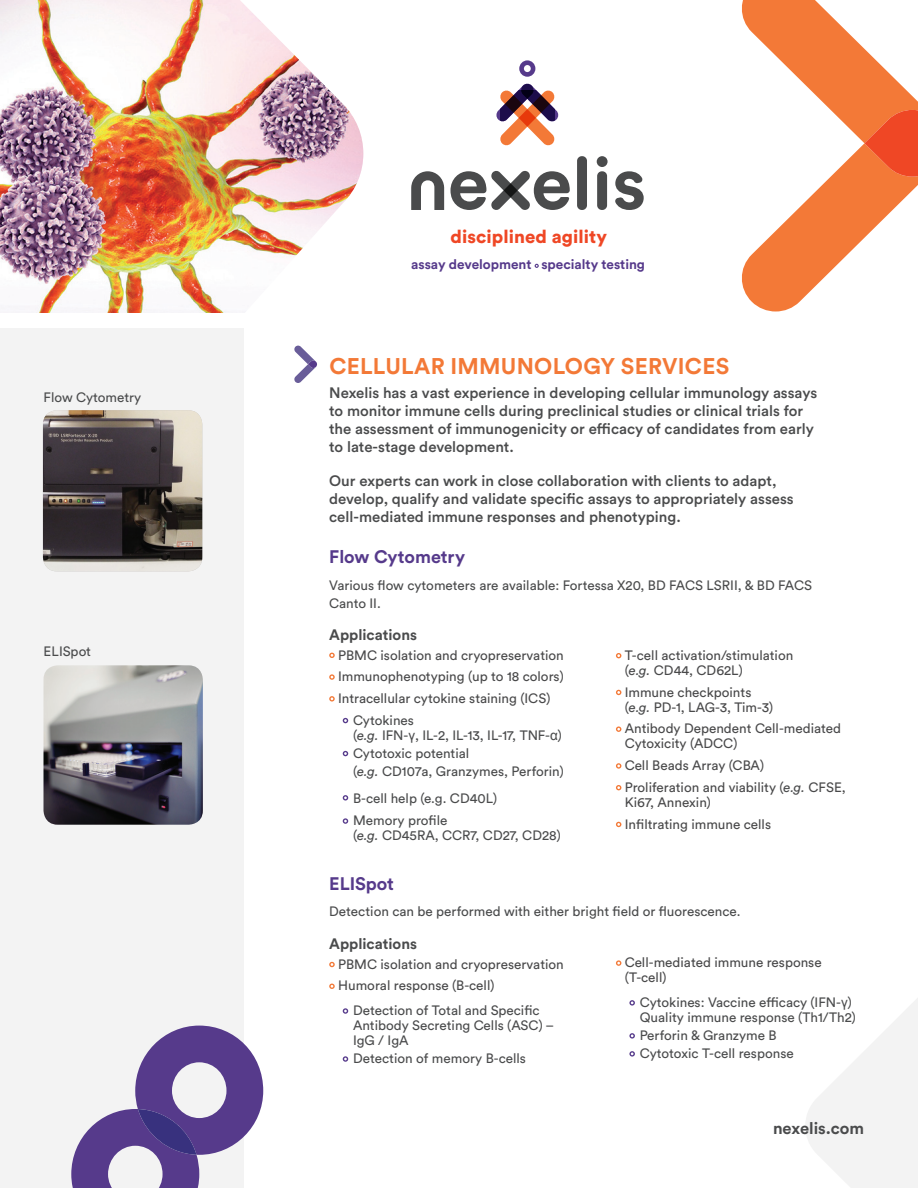
<style>
.page{position:relative;width:918px;height:1188px;background:#fff}
.page>*{position:absolute;margin:0;border:0;box-sizing:border-box;transform-origin:0 0}
.Gros_titre_orange{font:700 22.5px "Circular Std";letter-spacing:.01em;color:#f37937}
.t1{font:900 18.45px "Circular Std";letter-spacing:.005em;color:#ef4725}
.texte{font:700 18px "Circular Std";color:#563a8b}
.texte-2{font:700 16.5px "Circular Std";color:#4a4b4c}
.sous-titre{font:500 15px/18px "Circular Std";color:#4a4b4c}
.Style_de_paragraphe{font:700 15px "Circular Std";color:#4a4b4c}
.texte-3{font:13.5px/15px "Circular Std";color:#4a4b4c}
.Style_de_paragraphe-2{font:13.5px/15px "Circular Std";color:#49494a}
.t2{font:700 13.5px "Circular Std";color:#563a8b}
.s1{font-style:italic}
.s2{font-family:"Arial"}
.s3{font-style:italic;color:#4a4b4c}
</style>
<div class="page">
<img style="left:0;top:0;width:363px;height:570px">
<div style="left:0;top:314px;width:243px;height:874px;background:#f3f3f3"></div>
<div style="left:0;top:314px;width:275px;height:14px;background:#fff"></div>
<svg style="left:742px;top:0;width:176px;height:312px"></svg>
<svg style="left:496px;top:84px;width:62px;height:61px"></svg>
<svg style="left:519px;top:60px;width:16px;height:17px"></svg>
<svg style="left:615px;top:171px;width:29px;height:39px"></svg>
<svg style="left:411px;top:171px;width:33px;height:39px"></svg>
<div style="left:577px;top:156px;width:10px;height:54px;background:#4a4b4c;border-radius:5px"></div>
<div style="left:597px;top:171px;width:10px;height:39px;background:#4a4b4c;border-radius:5px"></div>
<div style="left:597px;top:156px;width:11px;height:11px;background:#4a4b4c;border-radius:50%"></div>
<svg style="left:450px;top:171px;width:120px;height:39px"></svg>
<svg style="left:535px;top:264px;width:4px;height:4px"></svg>
<svg style="left:806px;top:998px;width:112px;height:190px"></svg>
<svg style="left:294px;top:346px;width:23px;height:37px"></svg>
<img style="left:44px;top:665px;width:159px;height:160px">
<img style="left:43px;top:410px;width:159px;height:161px">
<svg style="left:616px;top:653px;width:5px;height:5px"></svg>
<svg style="left:616px;top:690px;width:5px;height:5px"></svg>
<svg style="left:616px;top:726px;width:5px;height:6px"></svg>
<svg style="left:616px;top:763px;width:5px;height:6px"></svg>
<svg style="left:616px;top:785px;width:5px;height:5px"></svg>
<svg style="left:616px;top:822px;width:5px;height:5px"></svg>
<svg style="left:616px;top:960px;width:5px;height:6px"></svg>
<svg style="left:629px;top:1000px;width:6px;height:6px"></svg>
<svg style="left:629px;top:1033px;width:6px;height:6px"></svg>
<svg style="left:629px;top:1051px;width:6px;height:6px"></svg>
<svg style="left:329px;top:653px;width:6px;height:5px"></svg>
<svg style="left:329px;top:674px;width:6px;height:6px"></svg>
<svg style="left:329px;top:696px;width:6px;height:6px"></svg>
<svg style="left:343px;top:718px;width:5px;height:5px"></svg>
<svg style="left:343px;top:751px;width:5px;height:5px"></svg>
<svg style="left:343px;top:795px;width:5px;height:6px"></svg>
<svg style="left:343px;top:818px;width:5px;height:6px"></svg>
<svg style="left:329px;top:962px;width:6px;height:5px"></svg>
<svg style="left:329px;top:984px;width:6px;height:5px"></svg>
<svg style="left:343px;top:1008px;width:5px;height:6px"></svg>
<svg style="left:343px;top:1056px;width:5px;height:6px"></svg>
<svg style="left:71px;top:1026px;width:192px;height:162px"></svg>
<p class="texte-3" style="left:44px;top:390px;width:99px">Flow Cytometry</p>
<p class="texte-3" style="left:44px;top:644px;width:49px">ELISpot</p>
<p class="t1" style="left:450px;top:225px;width:158px">disciplined agility</p>
<p class="t2" style="left:411px;top:256px;width:235px">assay development specialty testing</p>
<p class="Gros_titre_orange" style="left:329px;top:351px;width:401px">CELLULAR IMMUNOLOGY SERVICES</p>
<p class="sous-titre" style="left:329px;top:384px;width:490px">Nexelis has a vast experience in developing cellular immunology assays to monitor immune cells during preclinical studies or clinical trials for the assessment of immunogenicity or efficacy of candidates from early to late-stage development.</p>
<p class="sous-titre" style="left:329px;top:471px;width:466px">Our experts can work in close collaboration with clients to adapt, develop, qualify and validate specific assays to appropriately assess cell-mediated immune responses and phenotyping.</p>
<p class="texte" style="left:329px;top:545px;width:137px">Flow Cytometry</p>
<p class="texte-3" style="left:329px;top:576px;width:484px;line-height:18px">Various flow cytometers are available: Fortessa X20, BD FACS LSRII, &amp; BD FACS<br>Canto II.</p>
<p class="Style_de_paragraphe" style="left:329px;top:625px;width:89px">Applications</p>
<p class="Style_de_paragraphe-2" style="left:338px;top:647px;width:227px">PBMC isolation and cryopreservation</p>
<p class="Style_de_paragraphe-2" style="left:338px;top:669px;width:227px">Immunophenotyping (up to 18 colors)</p>
<p class="Style_de_paragraphe-2" style="left:338px;top:691px;width:214px">Intracellular cytokine staining (ICS)</p>
<p class="texte-3" style="left:353px;top:712px;width:210px">Cytokines<br>(<span class="s1">e.g.</span> IFN-<span class="s2">γ</span>, IL-2, IL-13, IL-17, TNF-<span class="s2">α</span>)</p>
<p class="texte-3" style="left:353px;top:744px;width:212px;line-height:18px">Cytotoxic potential<br>(<span class="s1">e.g.</span> CD107a, Granzymes, Perforin)</p>
<p class="texte-3" style="left:353px;top:790px;width:146px">B-cell help (e.g. CD40L)</p>
<p class="texte-3" style="left:353px;top:813px;width:209px">Memory profile<br>(<span class="s1">e.g.</span> CD45RA, CCR7, CD27, CD28)</p>
<p class="Style_de_paragraphe-2" style="left:625px;top:647px;width:170px">T-cell activation/stimulation (<span class="s3">e.g.</span> CD44, CD62L)</p>
<p class="Style_de_paragraphe-2" style="left:625px;top:684px;width:150px">Immune checkpoints (<span class="s3">e.g.</span> PD-1, LAG-3, Tim-3)</p>
<p class="Style_de_paragraphe-2" style="left:625px;top:721px;width:218px">Antibody Dependent Cell-mediated<br>Cytoxicity (ADCC)</p>
<p class="Style_de_paragraphe-2" style="left:625px;top:758px;width:141px">Cell Beads Array (CBA)</p>
<p class="Style_de_paragraphe-2" style="left:625px;top:779px;width:223px">Proliferation and viability (<span class="s3">e.g.</span> CFSE,<br>Ki67, Annexin)</p>
<p class="Style_de_paragraphe-2" style="left:625px;top:816px;width:148px">Infiltrating immune cells</p>
<p class="texte" style="left:329px;top:873px;width:66px">ELISpot</p>
<p class="texte-3" style="left:329px;top:904px;width:413px">Detection can be performed with either bright field or fluorescence.</p>
<p class="Style_de_paragraphe" style="left:329px;top:934px;width:89px">Applications</p>
<p class="Style_de_paragraphe-2" style="left:338px;top:956px;width:227px">PBMC isolation and cryopreservation</p>
<p class="Style_de_paragraphe-2" style="left:338px;top:978px;width:158px">Humoral response (B-cell)</p>
<p class="texte-3" style="left:353px;top:1003px;width:203px">Detection of Total and Specific<br>Antibody Secreting Cells (ASC) –<br>IgG / IgA</p>
<p class="texte-3" style="left:353px;top:1051px;width:174px">Detection of memory B-cells</p>
<p class="Style_de_paragraphe-2" style="left:625px;top:955px;width:198px">Cell-mediated immune response (T-cell)</p>
<p class="texte-3" style="left:640px;top:995px;width:218px">Cytokines: Vaccine efficacy (IFN-<span class="s2">γ</span>)<br>Quality immune response (Th1/Th2)</p>
<p class="texte-3" style="left:640px;top:1028px;width:138px">Perforin &amp; Granzyme B</p>
<p class="texte-3" style="left:640px;top:1046px;width:155px">Cytotoxic T-cell response</p>
<p class="texte-2" style="left:773px;top:1118px;width:92px">nexelis.com</p>
</div>
